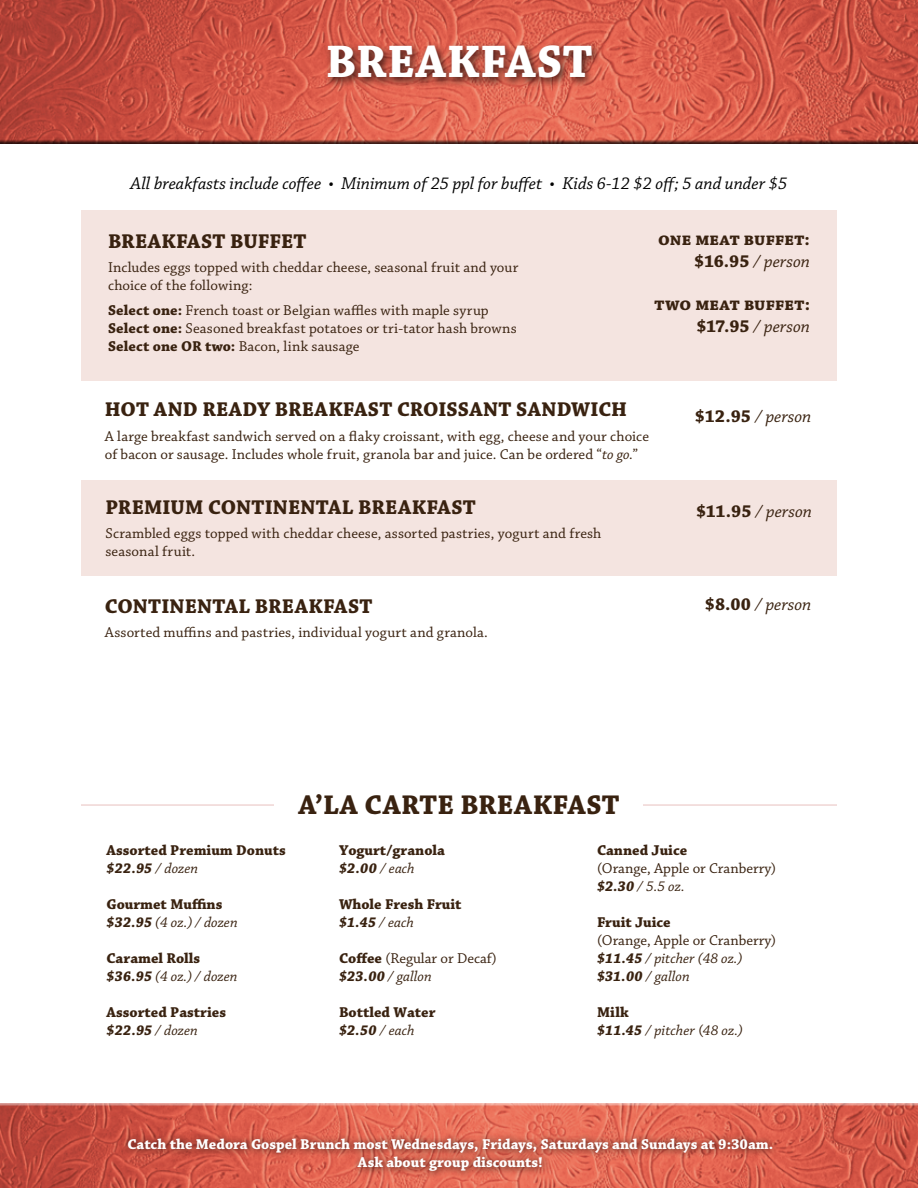
<style>
.page{position:relative;width:918px;height:1188px;background:#fff}
.page>*{position:absolute;margin:0;border:0;box-sizing:border-box;transform-origin:0 0}
.t1{font:700 48px "Chaparral Pro";letter-spacing:.07em;color:#fff}
.t2{font:700 28.5px "Chaparral Pro";letter-spacing:.07em;color:#392210}
.t3{font:700 21px "Chaparral Pro";letter-spacing:.07em;color:#392210}
.t4{font:italic 18px "Chaparral Pro";color:#000}
.t5{font:700 18px/21.6px "Chaparral Pro";letter-spacing:.005em;color:#392210;text-align:right}
.t6{font:italic 18px "Chaparral Pro";color:#392210}
.t7{font:15px/18px "Chaparral Pro";letter-spacing:.005em;color:#392210}
.t8{font:700 15px/18px "Chaparral Pro";color:#392210}
.t9{font:700 15px/18px "Chaparral Pro";letter-spacing:.005em;color:#fff;text-align:center}
.t10{font:italic 15px/18px "Chaparral Pro";letter-spacing:.005em;color:#392210}
.s1{font-weight:700}
.s2{font-weight:400;font-style:italic}
.s3{font-weight:700;font-style:normal}
.s4{font-style:italic}
.s5{font-weight:700;font-style:italic}
.s6{font-style:normal}
</style>
<div class="page">
<div style="left:0;top:1102px;width:918px;height:86px;background:#000;opacity:.75"></div>
<div style="left:0;top:0;width:918px;height:144px;background:#000;opacity:.75"></div>
<hr style="left:81px;top:804px;width:756px;height:2px;background:#b12b24">
<div style="left:323px;top:41px;width:279px;height:48px;background:#000;opacity:.75"></div>
<div style="left:81px;top:210px;width:756px;height:171px;background:#f4e4e0"></div>
<div style="left:81px;top:480px;width:756px;height:96px;background:#f4e4e0"></div>
<div style="left:275px;top:793px;width:368px;height:33px;background:#fff"></div>
<div style="left:121px;top:1132px;width:660px;height:48px;background:#000;opacity:.75"></div>
<h1 class="t1" style="left:326px;top:34px;width:268px">BREAKFAST</h1>
<p class="t4" style="left:131px;top:174px;width:658px">All breakfasts include coffee • Minimum of 25 ppl for buffet • Kids 6-12 $2 off; 5 and under $5</p>
<h3 class="t3" style="left:108px;top:229px;width:200px">BREAKFAST BUFFET</h3>
<p class="t7" style="left:108px;top:259px;width:412px">Includes eggs topped with cheddar cheese, seasonal fruit and your choice of the following:</p>
<p class="t7" style="left:108px;top:302px;width:410px"><span class="s1">Select one:</span> French toast or Belgian waffles with maple syrup<br><span class="s1">Select one:</span> Seasoned breakfast potatoes or tri-tator hash browns<br><span class="s1">Select one OR two:</span> Bacon, link sausage</p>
<h3 class="t3" style="left:105px;top:397px;width:524px">HOT AND READY BREAKFAST CROISSANT SANDWICH</h3>
<p class="t5" style="left:658px;top:230px;width:153px">One Meat Buffet: $16.95 <span class="s2">/ person</span></p>
<p class="t5" style="left:654px;top:294px;width:157px">TWO MEAT BUFFET: $17.95 <span class="s2">/ person</span></p>
<p class="t6" style="left:695px;top:407px;width:118px"><span class="s3">$12.95</span> / person</p>
<p class="t7" style="left:105px;top:428px;width:546px">A large breakfast sandwich served on a flaky croissant, with egg, cheese and your choice of bacon or sausage. Includes whole fruit, granola bar and juice. Can be ordered “<span class="s4">to go.</span>”</p>
<h3 class="t3" style="left:105px;top:495px;width:372px">PREMIUM CONTINENTAL BREAKFAST</h3>
<p class="t7" style="left:105px;top:525px;width:497px">Scrambled eggs topped with cheddar cheese, assorted pastries, yogurt and fresh seasonal fruit.</p>
<p class="t6" style="left:696px;top:502px;width:117px"><span class="s3">$11.95</span> / person</p>
<h3 class="t3" style="left:105px;top:594px;width:269px">CONTINENTAL BREAKFAST</h3>
<p class="t6" style="left:705px;top:595px;width:108px"><span class="s3">$8.00</span> / person</p>
<p class="t7" style="left:105px;top:624px;width:385px">Assorted muffins and pastries, individual yogurt and granola.</p>
<p class="t8" style="left:107px;top:842px;width:181px">Assorted Premium Donuts <span class="s4">$22.95</span> <span class="s2">/ dozen</span></p>
<p class="t8" style="left:107px;top:896px;width:133px">Gourmet Muffins <span class="s4">$32.95</span> <span class="s2">(4 oz.) / dozen</span></p>
<p class="t8" style="left:107px;top:950px;width:133px">Caramel Rolls <span class="s4">$36.95</span> <span class="s2">(4 oz.) / dozen</span></p>
<p class="t8" style="left:107px;top:1004px;width:121px">Assorted Pastries <span class="s4">$22.95</span> <span class="s2">/ dozen</span></p>
<h2 class="t2" style="left:299px;top:788px;width:322px">A’LA CARTE BREAKFAST</h2>
<p class="t8" style="left:339px;top:842px;width:107px">Yogurt/granola <span class="s4">$2.00</span> <span class="s2">/ each</span></p>
<p class="t8" style="left:339px;top:896px;width:124px">Whole Fresh Fruit <span class="s4">$1.45</span> <span class="s2">/ each</span></p>
<p class="t7" style="left:339px;top:950px;width:159px"><span class="s1">Coffee</span> (Regular or Decaf) <span class="s5">$23.00</span> <span class="s4">/ gallon</span></p>
<p class="t8" style="left:339px;top:1004px;width:98px">Bottled Water <span class="s4">$2.50</span> <span class="s2">/ each</span></p>
<p class="t8" style="left:597px;top:842px;width:92px">Canned Juice</p>
<p class="t7" style="left:597px;top:860px;width:181px">(Orange, Apple or Cranberry) <span class="s5">$2.30</span> <span class="s4">/ 5.5 oz.</span></p>
<p class="t8" style="left:597px;top:914px;width:75px">Fruit Juice</p>
<p class="t7" style="left:597px;top:932px;width:181px">(Orange, Apple or Cranberry) <span class="s5">$11.45</span> <span class="s4">/ pitcher (48 oz.) </span><span class="s5">$31.00</span> <span class="s4">/ gallon</span></p>
<p class="t10" style="left:597px;top:1004px;width:147px"><span class="s3">Milk<br></span><span class="s1">$11.45</span> / pitcher <span class="s6">(</span>48 oz.)</p>
<p class="t9" style="left:127px;top:1136px;width:647px">Catch the Medora Gospel Brunch most Wednesdays, Fridays, Saturdays and Sundays at 9:30am.<br>Ask about group discounts!</p>
</div>
